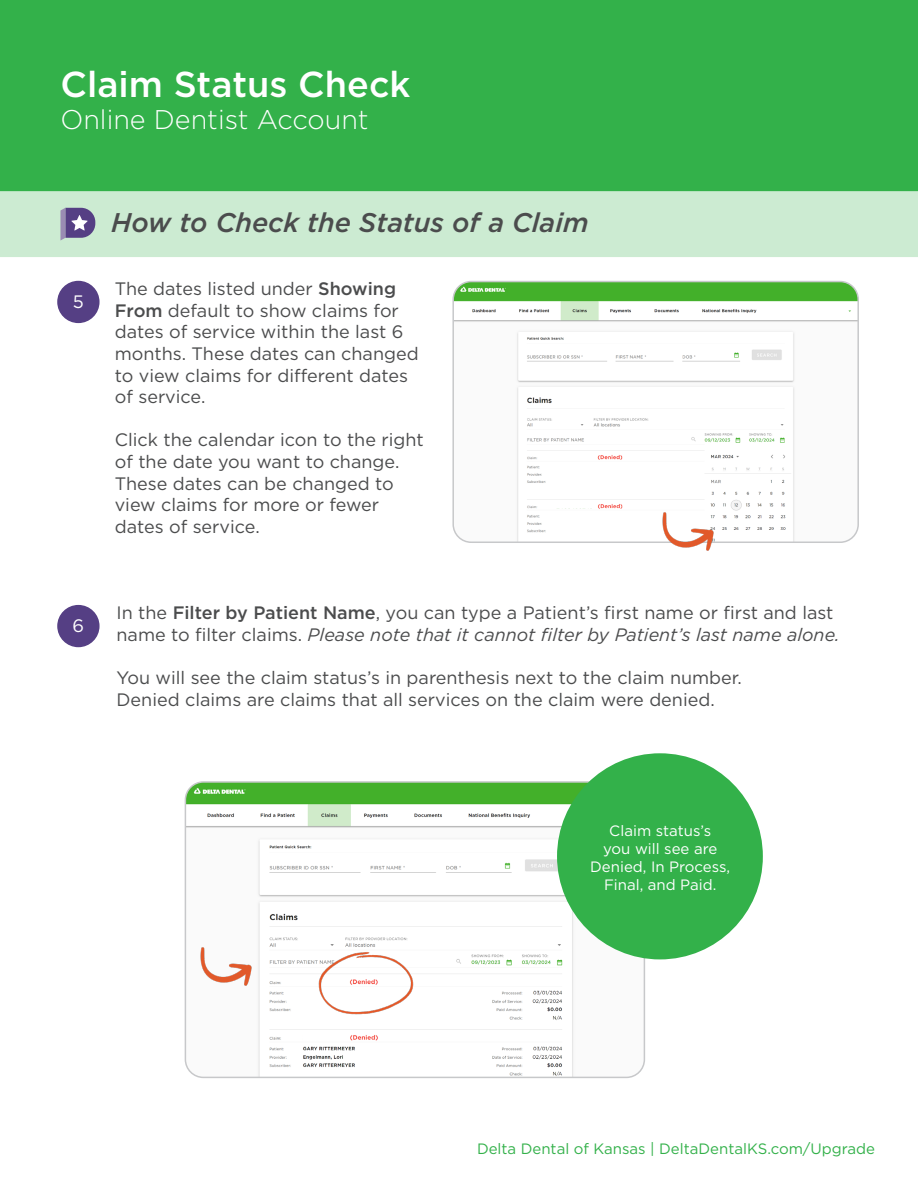
<style>
.page{position:relative;width:918px;height:1188px;background:#fff}
.page>*{position:absolute;margin:0;border:0;box-sizing:border-box;transform-origin:0 0}
.t1{font:500 36px "Gotham";color:#fff}
.t2{font:italic 500 27px "Gotham";color:#4b4c4d}
.t3{font:300 27px "Gotham";color:#fff}
.t4{font:18px/21.6px "Gotham";color:#4b4c4d}
.t5{font:18px "Gotham";color:#fff}
.t6{font:15px/18px "Gotham";color:#fff;text-align:center}
.t7{font:15px "Gotham";color:#33b14a}
.s1{font-weight:500}
.s2{font-style:italic}
</style>
<div class="page">
<div style="left:0;top:0;width:918px;height:191px;background:#33b14a"></div>
<div style="left:0;top:191px;width:918px;height:66px;background:#ccebd2"></div>
<svg style="left:60px;top:208px;width:35px;height:33px"></svg>
<div style="left:58px;top:282px;width:41px;height:40px;background:#553f84;border-radius:50%"></div>
<div style="left:57px;top:281px;width:43px;height:42px;border:2px solid #553f84;border-radius:50%"></div>
<div style="left:58px;top:606px;width:41px;height:40px;background:#553f84;border-radius:50%"></div>
<div style="left:57px;top:605px;width:43px;height:42px;border:2px solid #553f84;border-radius:50%"></div>
<img style="left:455px;top:282px;width:401px;height:258px">
<div style="left:452px;top:281px;width:407px;height:262px;border:2px solid #c7c8ca;border-radius:18px"></div>
<img style="left:647px;top:494px;width:76px;height:57px">
<img style="left:185px;top:784px;width:459px;height:293px">
<div style="left:185px;top:781px;width:460px;height:297px;border:2px solid #c7c8ca;border-radius:18px"></div>
<img style="left:185px;top:930px;width:76px;height:76px">
<div style="left:557px;top:753px;width:206px;height:206px;background:#33b14a;border-radius:50%"></div>
<div style="left:300px;top:988px;width:55px;height:33px;background:#fff"></div>
<div style="left:302px;top:976px;width:45px;height:10px;background:#fff"></div>
<img style="left:318px;top:934px;width:97px;height:98px">
<div style="left:776px;top:307px;width:68px;height:9px;background:#fff"></div>
<div style="left:554px;top:464px;width:41px;height:22px;background:#fff"></div>
<div style="left:555px;top:513px;width:51px;height:22px;background:#fff"></div>
<div style="left:555px;top:453px;width:41px;height:6px;background:#fff"></div>
<div style="left:554px;top:501px;width:41px;height:7px;background:#fff"></div>
<div style="left:304px;top:1033px;width:41px;height:6px;background:#fff"></div>
<p class="t1" style="left:60px;top:61px;width:352px">Claim Status Check</p>
<p class="t3" style="left:60px;top:103px;width:310px">Online Dentist Account</p>
<p class="t5" style="left:73px;top:290px;width:13px">5</p>
<p class="t2" style="left:111px;top:205px;width:479px">How to Check the Status of a Claim</p>
<p class="t4" style="left:115px;top:278px;width:305px">The dates listed under <span class="s1">Showing<br>From</span> default to show claims for dates of service within the last 6 months. These dates can changed to view claims for different dates of service.</p>
<p class="t4" style="left:115px;top:429px;width:311px">Click the calendar icon to the right of the date you want to change.<br>These dates can be changed to view claims for more or fewer dates of service.</p>
<p class="t5" style="left:73px;top:614px;width:13px">6</p>
<p class="t4" style="left:117px;top:602px;width:724px">In the <span class="s1">Filter by Patient Name</span>, you can type a Patient’s first name or first and last name to filter claims. <span class="s2">Please note that it cannot filter by Patient’s last name alone.</span></p>
<p class="t4" style="left:117px;top:667px;width:627px">You will see the claim status’s in parenthesis next to the claim number.<br>Denied claims are claims that all services on the claim were denied.</p>
<p class="t6" style="left:590px;top:821px;width:142px">Claim status’s<br>you will see are<br>Denied, In Process,<br>Final, and Paid.</p>
<p class="t7" style="left:477px;top:1139px;width:400px">Delta Dental of Kansas | DeltaDentalKS.com/Upgrade</p>
</div>
